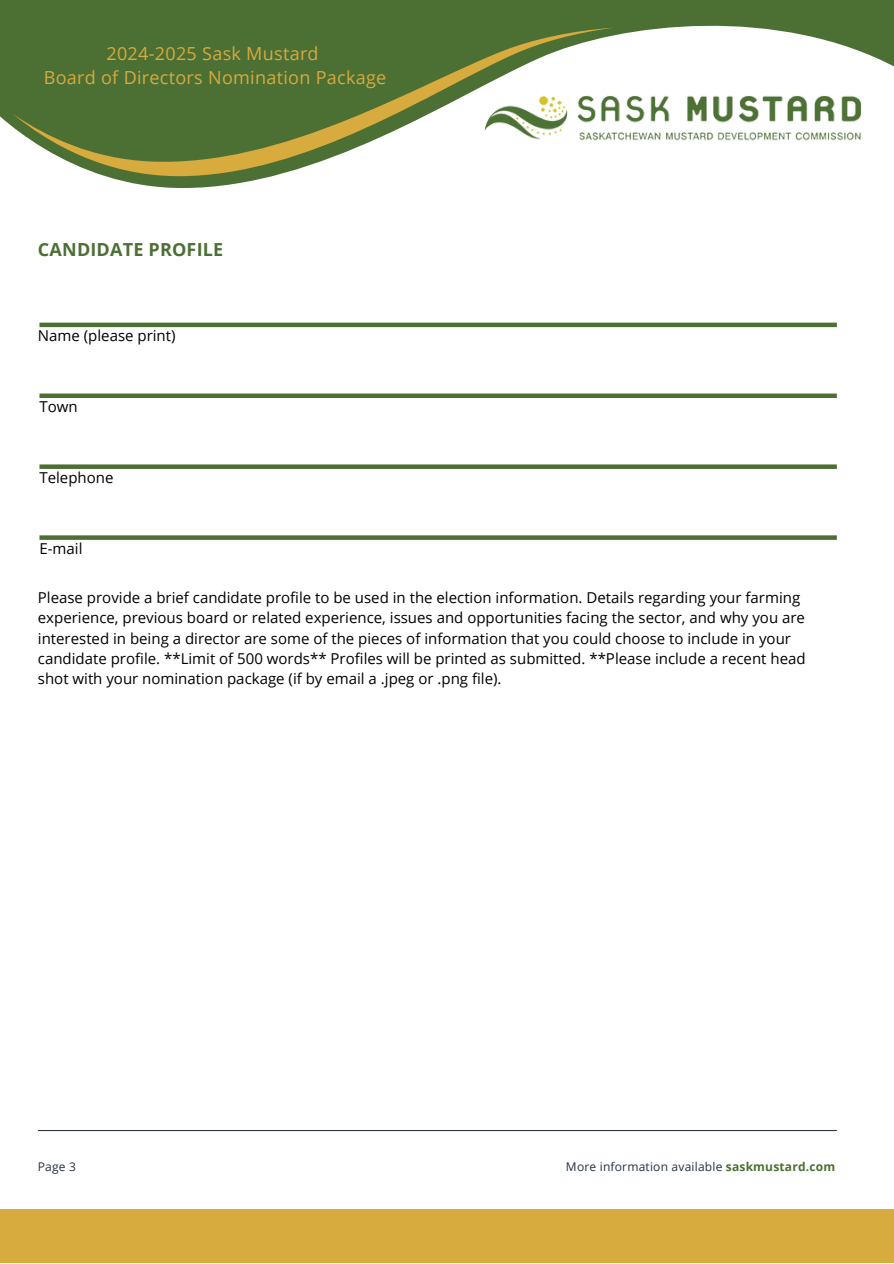
<style>
.page{position:relative;width:894px;height:1264px;background:#fff}
.page>*{position:absolute;margin:0;border:0;box-sizing:border-box;transform-origin:0 0}
.t1{font:18px/23.7px "Open Sans";letter-spacing:.015em;color:#d7ab3d;text-align:center}
.t2{font:700 18px "Open Sans";letter-spacing:.01em;color:#4c6f34}
.t3{font:15px/20.2px "Open Sans";color:#000}
.t4{font:12px "Open Sans";letter-spacing:.015em;color:#253141}
.s1{font-weight:700;color:#4c6f34}
</style>
<div class="page">
<svg style="left:0;top:0;width:893px;height:188px;fill:#4c6f34"></svg>
<svg style="left:13px;top:28px;width:600px;height:148px;background:#718851"></svg>
<div style="left:0;top:1209px;width:893px;height:54px;background:#d7ab3d"></div>
<img style="left:477px;top:48px;width:392px;height:140px">
<hr style="left:38px;top:1129px;width:798px;height:2px;background:#303642">
<div style="left:39px;top:322px;width:797px;height:5px;background:#4c6f34"></div>
<div style="left:39px;top:393px;width:797px;height:5px;background:#4c6f34"></div>
<div style="left:39px;top:464px;width:797px;height:5px;background:#4c6f34"></div>
<div style="left:39px;top:535px;width:797px;height:5px;background:#4c6f34"></div>
<h1 class="t1" style="left:44px;top:41px;width:344px">2024-2025 Sask Mustard<br>Board of Directors Nomination Package</h1>
<p class="t2" style="left:38px;top:237px;width:187px">CANDIDATE PROFILE</p>
<h3 class="t3" style="left:38px;top:325px;width:139px">Name (please print)</h3>
<h3 class="t3" style="left:39px;top:396px;width:40px">Town</h3>
<h3 class="t3" style="left:39px;top:467px;width:75px">Telephone</h3>
<h3 class="t3" style="left:39px;top:538px;width:45px">E-mail</h3>
<h3 class="t3" style="left:38px;top:587px;width:769px">Please provide a brief candidate profile to be used in the election information. Details regarding your farming experience, previous board or related experience, issues and opportunities facing the sector, and why you are interested in being a director are some of the pieces of information that you could choose to include in your candidate profile. **Limit of 500 words** Profiles will be printed as submitted. **Please include a recent head shot with your nomination package (if by email a .jpeg or .png file).</h3>
<p class="t4" style="left:38px;top:1158px;width:40px">Page 3</p>
<h2 class="t4" style="left:565px;top:1158px;width:271px">More information available <span class="s1">saskmustard.com</span></h2>
</div>
